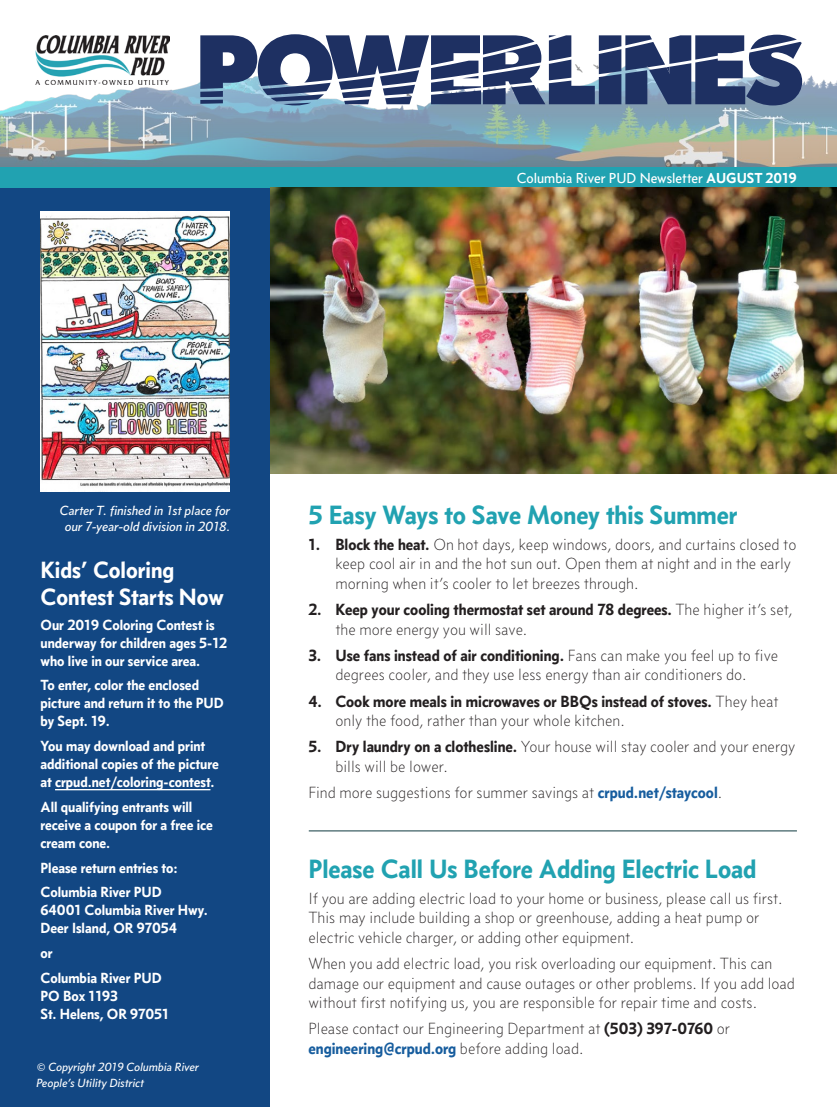
<style>
.page{position:relative;width:837px;height:1107px;background:#fff}
.page>*{position:absolute;margin:0;border:0;box-sizing:border-box;transform-origin:0 0}
.Main_Header{font:700 27px "Concourse T2";color:#21a2b1}
.Sidebar_Header{font:700 24px/27px "Concourse T2";color:#fff}
.Main_Body{font:16.5px/19.5px "Concourse T2";color:#231f20}
.t1{font:700 16.5px/19.5px "Concourse T2";color:#231f20}
.Sidebar_body{font:700 15px/18px "Concourse T2";color:#fff}
.t2{font:14.85px "Concourse T4";color:#fff}
.Photo_Caption{font:italic 13.5px/15.8px "Concourse T4";color:#fff;text-align:center}
.Sidebar_body-2{font:italic 12.15px/16px "Concourse T4";color:#fff}
.s1{font-weight:700}
.s2{font-weight:400}
.s3{font-family:"Concourse T6";color:#175d9e}
</style>
<div class="page">
<div style="left:0;top:173px;width:270px;height:934px;background:#124783"></div>
<img style="left:35px;top:36px;width:134px;height:29px">
<img style="left:0;top:65px;width:837px;height:103px">
<div style="left:0;top:168px;width:837px;height:20px;background:#21a2b1"></div>
<svg style="left:200px;top:34px;width:602px;height:71px"></svg>
<hr style="left:55px;top:789px;width:155px;height:1px;background:#fff">
<img style="left:40px;top:212px;width:190px;height:280px">
<hr style="left:309px;top:831px;width:488px;height:1px;background:#0f3a40">
<img style="left:270px;top:188px;width:567px;height:286px">
<p class="t2" style="left:517px;top:169px;width:282px">Columbia River PUD Newsletter <span class="s1">AUGUST 2019</span></p>
<p class="Photo_Caption" style="left:60px;top:503px;width:172px">Carter T. finished in 1st place for our 7-year-old division in 2018.</p>
<p class="Sidebar_Header" style="left:40px;top:556px;width:185px">Kids’ Coloring<br>Contest Starts Now</p>
<p class="Sidebar_body" style="left:40px;top:615px;width:188px">Our 2019 Coloring Contest is underway for children ages 5-12 who live in our service area.</p>
<p class="Sidebar_body" style="left:40px;top:676px;width:185px">To enter, color the enclosed picture and return it to the PUD by Sept. 19.</p>
<p class="Sidebar_body" style="left:40px;top:737px;width:180px">You may download and print additional copies of the picture at crpud.net/coloring-contest.</p>
<p class="Sidebar_body" style="left:40px;top:797px;width:174px">All qualifying entrants will receive a coupon for a free ice cream cone.</p>
<p class="Sidebar_body" style="left:40px;top:858px;width:139px">Please return entries to:</p>
<p class="Sidebar_body" style="left:40px;top:883px;width:169px">Columbia River PUD<br>64001 Columbia River Hwy.<br>Deer Island, OR 97054</p>
<p class="Sidebar_body" style="left:40px;top:944px;width:14px">or</p>
<p class="Sidebar_body" style="left:40px;top:968px;width:130px">Columbia River PUD<br>PO Box 1193<br>St. Helens, OR 97051</p>
<p class="Sidebar_body-2" style="left:36px;top:1059px;width:164px">© Copyright 2019 Columbia River<br>People’s Utility District</p>
<p class="Main_Header" style="left:308px;top:498px;width:431px">5 Easy Ways to Save Money this Summer</p>
<p class="Main_Body" style="left:335px;top:535px;width:463px;text-indent:-27px"><span class="s1">1. Block the heat.</span> On hot days, keep windows, doors, and curtains closed to keep cool air in and the hot sun out. Open them at night and in the early morning when it’s cooler to let breezes through.</p>
<p class="t1" style="left:335px;top:600px;width:459px;text-indent:-27px">2. Keep your cooling thermostat set around 78 degrees. <span class="s2">The higher it’s set, the more energy you will save.</span></p>
<p class="Main_Body" style="left:308px;top:646px;width:471px;text-align:center"><span class="s1">3. Use fans instead of air conditioning.</span> Fans can make you feel up to five degrees cooler, and they use less energy than air conditioners do.</p>
<p class="t1" style="left:335px;top:691px;width:445px;text-indent:-27px">4. Cook more meals in microwaves or BBQs instead of stoves. <span class="s2">They heat only the food, rather than your whole kitchen.</span></p>
<p class="Main_Body" style="left:335px;top:737px;width:462px;text-indent:-27px"><span class="s1">5. Dry laundry on a clothesline.</span> Your house will stay cooler and your energy bills will be lower.</p>
<p class="Main_Body" style="left:308px;top:783px;width:415px">Find more suggestions for summer savings at <span class="s3">crpud.net/staycool</span>.</p>
<p class="Main_Header" style="left:308px;top:852px;width:450px">Please Call Us Before Adding Electric Load</p>
<p class="Main_Body" style="left:308px;top:889px;width:476px">If you are adding electric load to your home or business, please call us first.<br>This may include building a shop or greenhouse, adding a heat pump or electric vehicle charger, or adding other equipment.</p>
<p class="Main_Body" style="left:308px;top:954px;width:488px">When you add electric load, you risk overloading our equipment. This can damage our equipment and cause outages or other problems. If you add load without first notifying us, you are responsible for repair time and costs.</p>
<p class="Main_Body" style="left:308px;top:1019px;width:423px">Please contact our Engineering Department at <span class="s1">(503) 397-0760</span> or <span class="s3">engineering@crpud.org</span> before adding load.</p>
</div>
